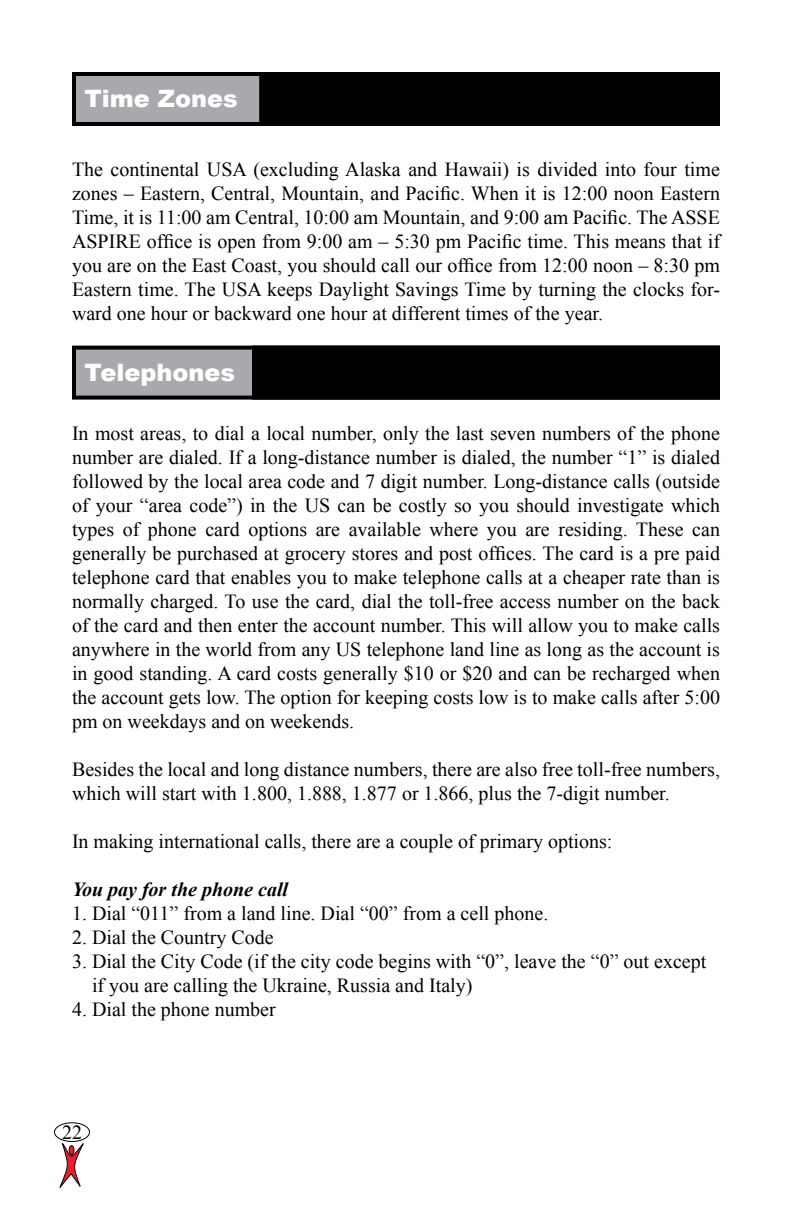
<style>
.page{position:relative;width:792px;height:1224px;background:#fff}
.page>*{position:absolute;margin:0;border:0;box-sizing:border-box;transform-origin:0 0}
.t1{font:900 24px "Arial";color:#fff}
.t2{font:20px/24px "Times New Roman";color:#000;text-align:justify}
.t3{font:italic 700 20px "Times New Roman";color:#000}
</style>
<div class="page">
<div style="left:72px;top:72px;width:648px;height:54px;background:#a7a9ac;border:4px solid #000"></div>
<div style="left:259px;top:72px;width:461px;height:54px;background:#000"></div>
<svg style="left:59px;top:1143px;width:25px;height:45px"></svg>
<div style="left:69px;top:1146px;width:5px;height:8px;background:#ed1c2e;border-radius:50%"></div>
<div style="left:69px;top:1145px;width:5px;height:10px;border:1px solid #000;border-radius:50%"></div>
<div style="left:54px;top:1122px;width:36px;height:20px;border:1px solid #000;border-radius:50%"></div>
<div style="left:72px;top:346px;width:648px;height:54px;background:#a7a9ac;border:4px solid #000"></div>
<div style="left:252px;top:346px;width:468px;height:54px;background:#000"></div>
<p class="t1" style="left:85px;top:81px;width:155px">Time Zones</p>
<p class="t2" style="left:72px;top:157px;width:650px">The continental USA (excluding Alaska and Hawaii) is divided into four time zones – Eastern, Central, Mountain, and Pacific. When it is 12:00 noon Eastern Time, it is 11:00 am Central, 10:00 am Mountain, and 9:00 am Pacific. The ASSE ASPIRE office is open from 9:00 am – 5:30 pm Pacific time. This means that if you are on the East Coast, you should call our office from 12:00 noon – 8:30 pm Eastern time. The USA keeps Daylight Savings Time by turning the clocks for&shy;ward one hour or backward one hour at different times of the year.</p>
<p class="t1" style="left:85px;top:355px;width:152px">Telephones</p>
<p class="t2" style="left:72px;top:421px;width:650px">In most areas, to dial a local number, only the last seven numbers of the phone number are dialed. If a long-distance number is dialed, the number “1” is dialed followed by the local area code and 7 digit number. Long-distance calls (outside of your “area code”) in the US can be costly so you should investigate which types of phone card options are available where you are residing. These can generally be purchased at grocery stores and post offices. The card is a pre paid telephone card that enables you to make telephone calls at a cheaper rate than is normally charged. To use the card, dial the toll-free access number on the back of the card and then enter the account number. This will allow you to make calls anywhere in the world from any US telephone land line as long as the account is in good standing. A card costs generally $10 or $20 and can be recharged when the account gets low. The option for keeping costs low is to make calls after 5:00 pm on weekdays and on weekends.</p>
<p class="t2" style="left:72px;top:757px;width:650px">Besides the local and long distance numbers, there are also free toll-free numbers, which will start with 1.800, 1.888, 1.877 or 1.866, plus the 7-digit number.</p>
<p class="t2" style="left:72px;top:829px;width:542px">In making international calls, there are a couple of primary options:</p>
<p class="t3" style="left:72px;top:875px;width:218px">You pay for the phone call</p>
<p class="t2" style="left:72px;top:901px;width:478px">1. Dial “011” from a land line. Dial “00” from a cell phone.</p>
<p class="t2" style="left:72px;top:925px;width:203px">2. Dial the Country Code</p>
<p class="t2" style="left:92px;top:949px;width:616px;text-indent:-20px">3. Dial the City Code (if the city code begins with “0”, leave the “0” out except if you are calling the Ukraine, Russia and Italy)</p>
<p class="t2" style="left:72px;top:997px;width:205px">4. Dial the phone number</p>
<p class="t2" style="left:62px;top:1120px;width:21px">22</p>
</div>
